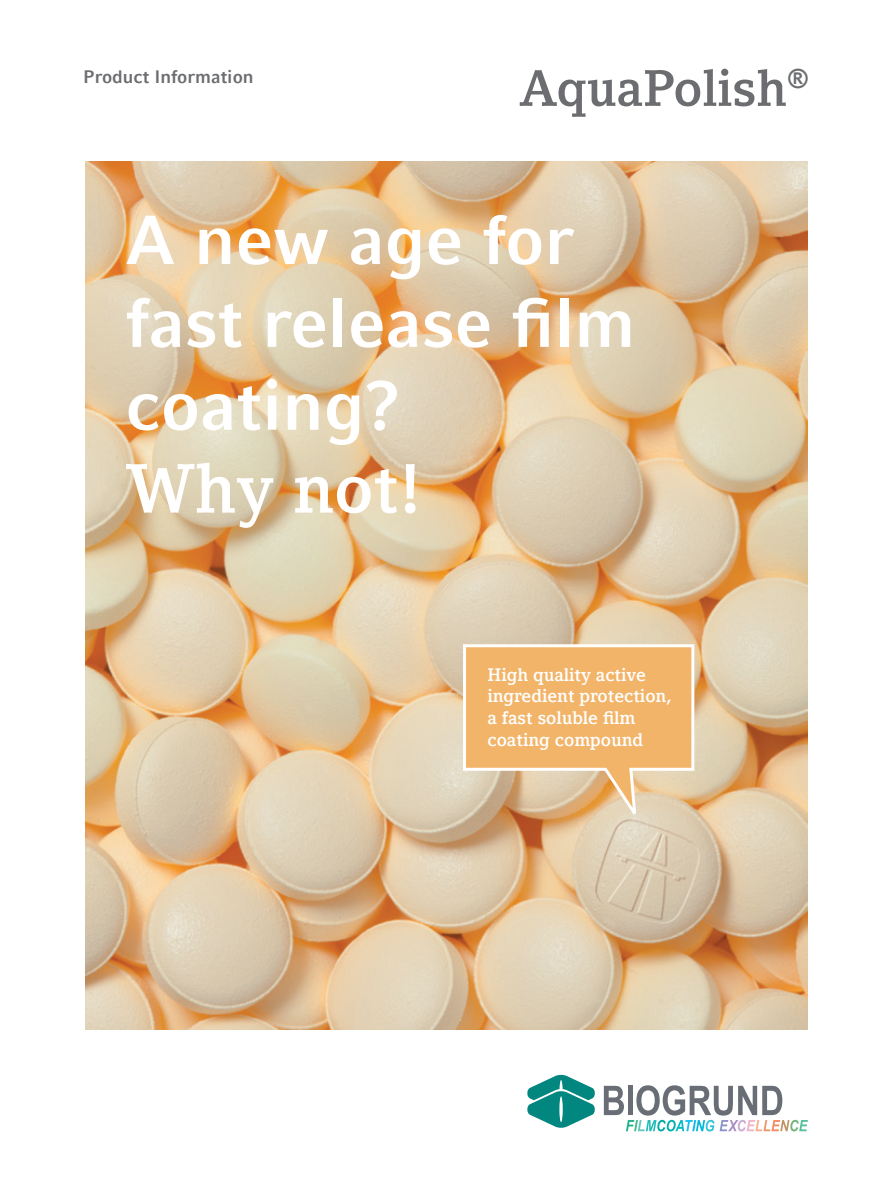
<style>
.page{position:relative;width:893px;height:1191px;background:#fff}
.page>*{position:absolute;margin:0;border:0;box-sizing:border-box;transform-origin:0 0}
.t1{font:700 69px/82.8px "Compatil Fact LT";color:#fff}
.t2{font:700 69px "Compatil Letter LT";color:#fff}
.t3{font:700 50.7px "Compatil Letter LT";color:#6c6d70}
.t4{font:700 18px/21.6px "Compatil Letter LT";color:#fff}
.t5{font:700 18px "Compatil Fact LT";color:#6c6d70}
</style>
<div class="page">
<svg style="left:604px;top:1085px;width:204px;height:46px"></svg>
<svg style="left:527px;top:1074px;width:68px;height:54px"></svg>
<img style="left:85px;top:162px;width:723px;height:867px">
<svg style="left:461px;top:643px;width:235px;height:182px;background:#ebba7e"></svg>
<p class="t5" style="left:83px;top:66px;width:172px">Product Information</p>
<p class="t3" style="left:520px;top:58px;width:291px">AquaPolish<sup>®</sup></p>
<p class="t1" style="left:125px;top:198px;width:512px">A new age for fast release film coating?</p>
<p class="t2" style="left:125px;top:448px;width:298px">Why not!</p>
<p class="t4" style="left:487px;top:663px;width:185px">High quality active ingredient protection, a fast soluble film coating compound</p>
</div>
